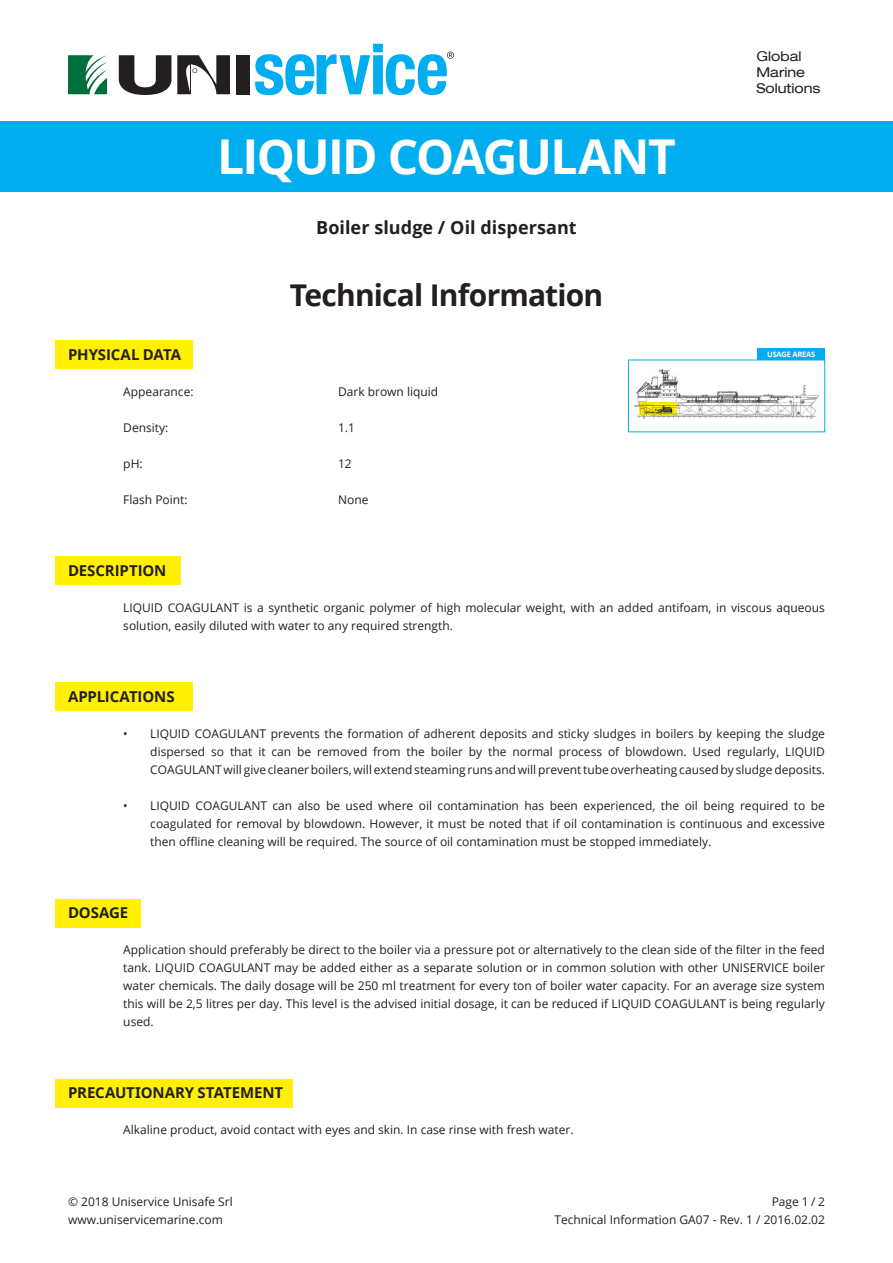
<style>
.page{position:relative;width:893px;height:1263px;background:#fff}
.page>*{position:absolute;margin:0;border:0;box-sizing:border-box;transform-origin:0 0}
.t1{font:700 48px "Open Sans";letter-spacing:-.035em;color:#fff}
.t2{font:700 30px "Open Sans";letter-spacing:-.03em;color:#231f20}
.t3{font:700 18px "Open Sans";letter-spacing:.005em;color:#231f20}
.t4{font:700 15px "Open Sans";letter-spacing:-.01em;color:#231f20}
.t5{font:expanded 13.5px/16.2px "Helvetica Neue LT Com";color:#231f20}
.t6{font:12px/18px "Open Sans";color:#231f20;text-align:justify}
.t7{font:700 7.5px "Open Sans";letter-spacing:-.03em;color:#fff}
</style>
<div class="page">
<div style="left:55px;top:340px;width:137px;height:29px;background:#fff101"></div>
<div style="left:55px;top:556px;width:126px;height:29px;background:#fff101"></div>
<div style="left:55px;top:899px;width:85px;height:29px;background:#fff101"></div>
<div style="left:55px;top:1079px;width:237px;height:29px;background:#fff101"></div>
<div style="left:55px;top:682px;width:137px;height:29px;background:#fff101"></div>
<img style="left:634px;top:369px;width:185px;height:50px">
<img style="left:640px;top:402px;width:36px;height:13px">
<div style="left:757px;top:349px;width:68px;height:11px;background:#00aeef"></div>
<div style="left:0;top:121px;width:893px;height:70px;background:#00aeef"></div>
<svg style="left:255px;top:44px;width:199px;height:51px"></svg>
<div style="left:236px;top:55px;width:14px;height:39px;background:#231f20"></div>
<svg style="left:119px;top:55px;width:111px;height:40px"></svg>
<svg style="left:68px;top:55px;width:39px;height:39px"></svg>
<h1 class="t1" style="left:217px;top:123px;width:460px">LIQUID COAGULANT</h1>
<h3 class="t3" style="left:316px;top:215px;width:262px">Boiler sludge / Oil dispersant</h3>
<h2 class="t2" style="left:290px;top:274px;width:315px">Technical Information</h2>
<p class="t4" style="left:68px;top:344px;width:115px">PHYSICAL DATA</p>
<p class="t6" style="left:123px;top:382px;width:72px">Appearance:</p>
<p class="t6" style="left:338px;top:382px;width:102px">Dark brown liquid</p>
<p class="t6" style="left:123px;top:418px;width:47px">Density:</p>
<p class="t6" style="left:338px;top:418px;width:18px">1.1</p>
<p class="t6" style="left:123px;top:454px;width:21px">pH:</p>
<p class="t6" style="left:338px;top:454px;width:15px">12</p>
<p class="t6" style="left:123px;top:490px;width:66px">Flash Point:</p>
<p class="t6" style="left:338px;top:490px;width:32px">None</p>
<p class="t5" style="left:756px;top:48px;width:65px">Global<br>Marine<br>Solutions</p>
<p class="t7" style="left:767px;top:349px;width:49px">USAGE AREAS</p>
<p class="t4" style="left:68px;top:560px;width:100px">DESCRIPTION</p>
<p class="t6" style="left:123px;top:598px;width:703px">LIQUID COAGULANT is a synthetic organic polymer of high molecular weight, with an added antifoam, in viscous aqueous solution, easily diluted with water to any required strength.</p>
<p class="t4" style="left:68px;top:686px;width:108px">APPLICATIONS</p>
<p class="t6" style="left:150px;top:724px;width:676px;text-indent:-27px">• LIQUID COAGULANT prevents the formation of adherent deposits and sticky sludges in boilers by keeping the sludge dispersed so that it can be removed from the boiler by the normal process of blowdown. Used regularly, LIQUID COAGULANT will give cleaner boilers, will extend steaming runs and will prevent tube overheating caused by sludge deposits.</p>
<p class="t6" style="left:150px;top:796px;width:676px;text-indent:-27px">• LIQUID COAGULANT can also be used where oil contamination has been experienced, the oil being required to be coagulated for removal by blowdown. However, it must be noted that if oil contamination is continuous and excessive then offline cleaning will be required. The source of oil contamination must be stopped immediately.</p>
<p class="t4" style="left:68px;top:902px;width:62px">DOSAGE</p>
<p class="t6" style="left:123px;top:940px;width:703px">Application should preferably be direct to the boiler via a pressure pot or alternatively to the clean side of the filter in the feed tank. LIQUID COAGULANT may be added either as a separate solution or in common solution with other UNISERVICE boiler water chemicals. The daily dosage will be 250 ml treatment for every ton of boiler water capacity. For an average size system this will be 2,5 litres per day. This level is the advised initial dosage, it can be reduced if LIQUID COAGULANT is being regularly used.</p>
<p class="t4" style="left:68px;top:1082px;width:217px">PRECAUTIONARY STATEMENT</p>
<p class="t6" style="left:123px;top:1120px;width:452px">Alkaline product, avoid contact with eyes and skin. In case rinse with fresh water.</p>
<p class="t6" style="left:68px;top:1192px;width:166px">© 2018 Uniservice Unisafe Srl</p>
<p class="t6" style="left:772px;top:1192px;width:55px">Page 1 / 2</p>
<p class="t6" style="left:68px;top:1210px;width:156px">www.uniservicemarine.com</p>
<p class="t6" style="left:554px;top:1210px;width:272px">Technical Information GA07 - Rev. 1 / 2016.02.02</p>
</div>
